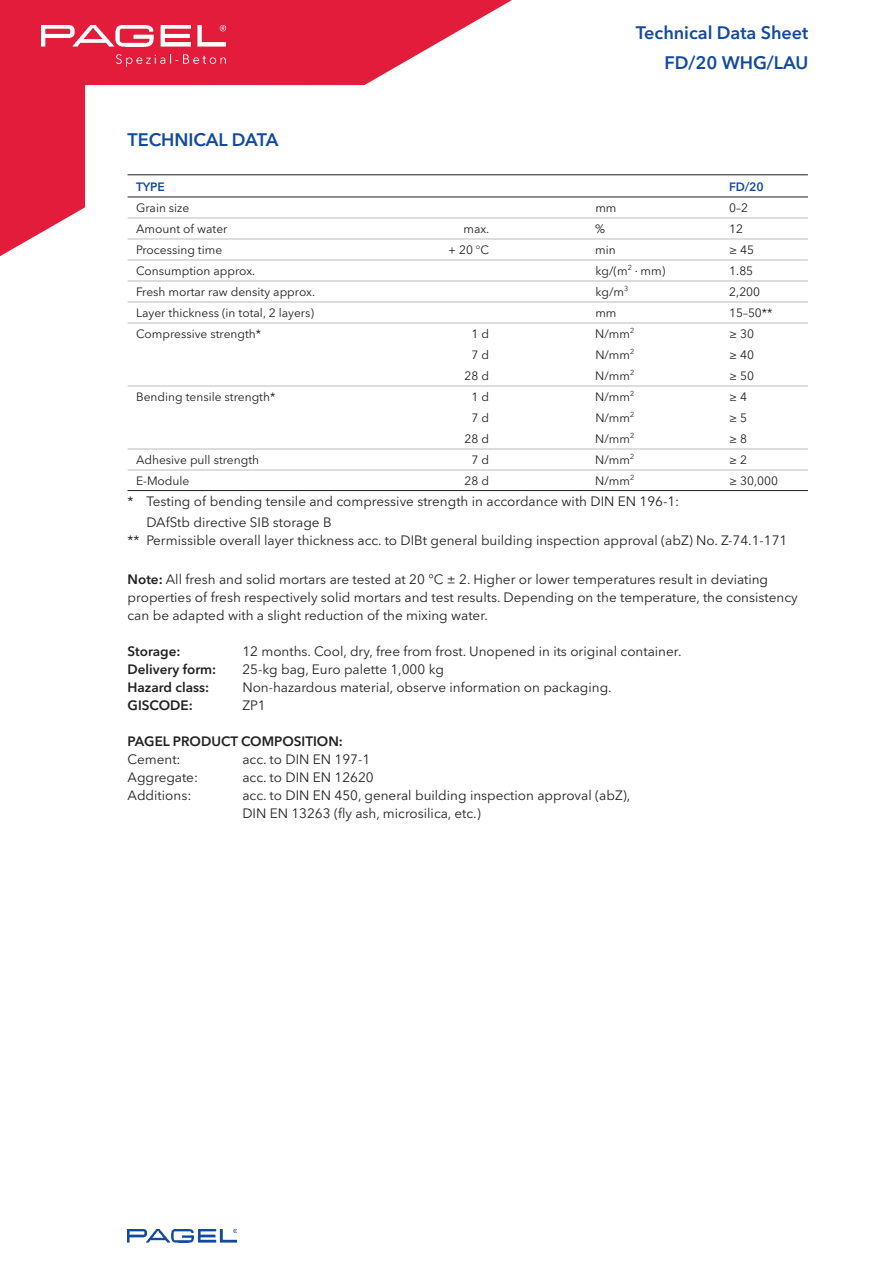
<style>
.page{position:relative;width:893px;height:1263px;background:#fff}
.page>*{position:absolute;margin:0;border:0;box-sizing:border-box;transform-origin:0 0}
.t1{font:600 18px/29.5px "Avenir Next";color:#13499f;text-align:right}
.t2{font:13.5px/18px "Avenir Next";color:#231f20}
.t3{font:600 13.5px "Avenir Next";color:#231f20}
.t4{font:12px "Avenir Next";color:#231f20}
.t5{font:600 12px "Avenir Next";letter-spacing:-.01em;color:#13499f}
.s1{font-weight:600}
</style>
<div class="page">
<svg style="left:0;top:0;width:549px;height:261px"></svg>
<img style="left:128px;top:1230px;width:108px;height:12px">
<hr style="left:128px;top:174px;width:680px;height:1px;background:#231f20">
<hr style="left:128px;top:197px;width:680px;height:1px;background:#231f20">
<hr style="left:128px;top:218px;width:680px;height:1px;background:#bcbdc0">
<hr style="left:128px;top:239px;width:680px;height:1px;background:#bcbdc0">
<hr style="left:128px;top:260px;width:680px;height:1px;background:#bcbdc0">
<hr style="left:128px;top:281px;width:680px;height:1px;background:#bcbdc0">
<hr style="left:128px;top:302px;width:680px;height:1px;background:#bcbdc0">
<hr style="left:128px;top:323px;width:680px;height:1px;background:#bcbdc0">
<hr style="left:128px;top:386px;width:680px;height:1px;background:#bcbdc0">
<hr style="left:128px;top:449px;width:680px;height:1px;background:#bcbdc0">
<hr style="left:128px;top:470px;width:680px;height:1px;background:#bcbdc0">
<hr style="left:128px;top:490px;width:680px;height:1px;background:#231f20">
<img style="left:41px;top:26px;width:184px;height:40px">
<h1 class="t1" style="left:128px;top:124px;width:152px">TECHNICAL DATA</h1>
<h1 class="t1" style="left:636px;top:18px;width:174px">Technical Data Sheet<br>FD/20 WHG/LAU</h1>
<p class="t5" style="left:136px;top:177px;width:30px">TYPE</p>
<p class="t5" style="left:729px;top:177px;width:36px">FD/20</p>
<p class="t4" style="left:136px;top:198px;width:55px">Grain size</p>
<p class="t4" style="left:595px;top:198px;width:23px">mm</p>
<p class="t4" style="left:729px;top:198px;width:20px">0–2</p>
<p class="t4" style="left:136px;top:219px;width:93px">Amount of water</p>
<p class="t4" style="left:463px;top:219px;width:27px">max.</p>
<p class="t4" style="left:595px;top:219px;width:11px">%</p>
<p class="t4" style="left:729px;top:219px;width:15px">12</p>
<p class="t4" style="left:136px;top:240px;width:88px">Processing time</p>
<p class="t4" style="left:448px;top:240px;width:42px">+ 20 <sup>o</sup>C</p>
<p class="t4" style="left:595px;top:240px;width:22px">min</p>
<p class="t4" style="left:729px;top:240px;width:26px">≥ 45</p>
<p class="t4" style="left:136px;top:261px;width:121px">Consumption approx.</p>
<p class="t4" style="left:595px;top:261px;width:72px">kg/(m<sup>2</sup> . mm)</p>
<p class="t4" style="left:729px;top:261px;width:25px">1.85</p>
<p class="t4" style="left:136px;top:282px;width:181px">Fresh mortar raw density approx.</p>
<p class="t4" style="left:595px;top:282px;width:34px">kg/m<sup>3</sup></p>
<p class="t4" style="left:729px;top:282px;width:32px">2,200</p>
<p class="t4" style="left:136px;top:303px;width:180px">Layer thickness (in total, 2 layers)</p>
<p class="t4" style="left:595px;top:303px;width:23px">mm</p>
<p class="t4" style="left:729px;top:303px;width:45px">15–50**</p>
<p class="t4" style="left:136px;top:324px;width:127px">Compressive strength*</p>
<p class="t4" style="left:471px;top:324px;width:19px">1 d</p>
<p class="t4" style="left:595px;top:324px;width:40px">N/mm<sup>2</sup></p>
<p class="t4" style="left:729px;top:324px;width:26px">≥ 30</p>
<p class="t4" style="left:471px;top:345px;width:19px">7 d</p>
<p class="t4" style="left:595px;top:345px;width:40px">N/mm<sup>2</sup></p>
<p class="t4" style="left:729px;top:345px;width:26px">≥ 40</p>
<p class="t4" style="left:464px;top:366px;width:26px">28 d</p>
<p class="t4" style="left:595px;top:366px;width:40px">N/mm<sup>2</sup></p>
<p class="t4" style="left:729px;top:366px;width:26px">≥ 50</p>
<p class="t4" style="left:136px;top:387px;width:141px">Bending tensile strength*</p>
<p class="t4" style="left:471px;top:387px;width:19px">1 d</p>
<p class="t4" style="left:595px;top:387px;width:40px">N/mm<sup>2</sup></p>
<p class="t4" style="left:729px;top:387px;width:19px">≥ 4</p>
<p class="t4" style="left:471px;top:408px;width:19px">7 d</p>
<p class="t4" style="left:595px;top:408px;width:40px">N/mm<sup>2</sup></p>
<p class="t4" style="left:729px;top:408px;width:19px">≥ 5</p>
<p class="t4" style="left:464px;top:429px;width:26px">28 d</p>
<p class="t4" style="left:595px;top:429px;width:40px">N/mm<sup>2</sup></p>
<p class="t4" style="left:729px;top:429px;width:19px">≥ 8</p>
<p class="t4" style="left:136px;top:450px;width:125px">Adhesive pull strength</p>
<p class="t4" style="left:471px;top:450px;width:19px">7 d</p>
<p class="t4" style="left:595px;top:450px;width:40px">N/mm<sup>2</sup></p>
<p class="t4" style="left:729px;top:450px;width:19px">≥ 2</p>
<p class="t4" style="left:136px;top:471px;width:55px">E-Module</p>
<p class="t4" style="left:464px;top:471px;width:26px">28 d</p>
<p class="t4" style="left:595px;top:471px;width:40px">N/mm<sup>2</sup></p>
<p class="t4" style="left:729px;top:471px;width:50px">≥ 30,000</p>
<p class="t2" style="left:146px;top:490px;width:534px;line-height:21px;text-indent:-19px">* Testing of bending tensile and compressive strength in accordance with DIN EN 196-1:<br>DAfStb directive SIB storage B</p>
<p class="t2" style="left:128px;top:531px;width:661px">** Permissible overall layer thickness acc. to DIBt general building inspection approval (abZ) No. Z-74.1-171</p>
<p class="t2" style="left:128px;top:570px;width:672px"><span class="s1">Note:</span> All fresh and solid mortars are tested at 20 °C ± 2. Higher or lower temperatures result in deviating properties of fresh respectively solid mortars and test results. Depending on the temperature, the consistency can be adapted with a slight reduction of the mixing water.</p>
<p class="t3" style="left:128px;top:640px;width:54px">Storage:</p>
<p class="t2" style="left:242px;top:642px;width:441px">12 months. Cool, dry, free from frost. Unopened in its original container.</p>
<p class="t3" style="left:128px;top:658px;width:90px">Delivery form:</p>
<p class="t2" style="left:242px;top:660px;width:203px">25-kg bag, Euro palette 1,000 kg</p>
<p class="t3" style="left:128px;top:676px;width:83px">Hazard class:</p>
<p class="t2" style="left:242px;top:678px;width:371px">Non-hazardous material, observe information on packaging.</p>
<p class="t3" style="left:128px;top:694px;width:67px">GISCODE:</p>
<p class="t2" style="left:242px;top:696px;width:25px">ZP1</p>
<p class="t3" style="left:128px;top:730px;width:217px">PAGEL PRODUCT COMPOSITION:</p>
<p class="t2" style="left:128px;top:750px;width:55px">Cement:</p>
<p class="t2" style="left:242px;top:750px;width:129px">acc. to DIN EN 197-1</p>
<p class="t2" style="left:128px;top:768px;width:72px">Aggregate:</p>
<p class="t2" style="left:242px;top:768px;width:133px">acc. to DIN EN 12620</p>
<p class="t2" style="left:128px;top:786px;width:65px">Additions:</p>
<p class="t2" style="left:242px;top:786px;width:389px">acc. to DIN EN 450, general building inspection approval (abZ),<br>DIN EN 13263 (fly ash, microsilica, etc.)</p>
</div>
